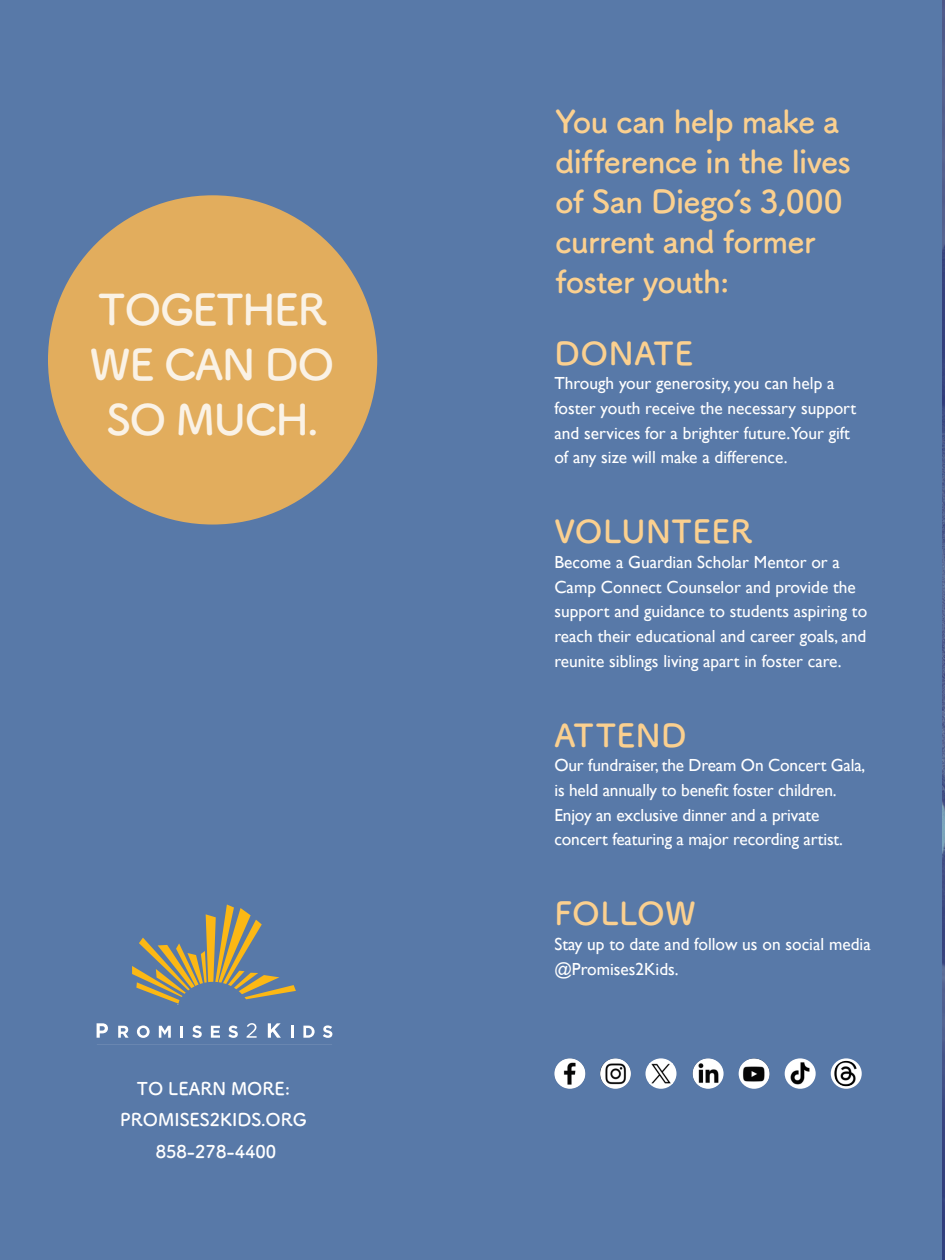
<style>
.page{position:relative;width:945px;height:1260px;background:#5879a8}
.page>*{position:absolute;margin:0;border:0;box-sizing:border-box;transform-origin:0 0}
.t1{font:700 42px/54.9px "Tsuku A Rd Gothic";letter-spacing:-.03em;color:#fff;text-align:center}
.t2{font:700 31.5px/40.1px "Tsuku A Rd Gothic";letter-spacing:-.025em;color:#fbd08f}
.t3{font:700 31.5px "Tsuku A Rd Gothic";letter-spacing:.01em;color:#fbd08f}
.t4{font:17.5px/24.7px "Gill Sans";color:#fff}
.t5{font:700 17.5px/31.5px "Tsuku A Rd Gothic";color:#fff;text-align:center}
</style>
<div class="page">
<svg style="left:132px;top:904px;width:164px;height:101px"></svg>
<svg style="left:97px;top:1023px;width:11px;height:15px"></svg>
<svg style="left:118px;top:1026px;width:11px;height:12px"></svg>
<svg style="left:137px;top:1026px;width:13px;height:12px"></svg>
<svg style="left:159px;top:1026px;width:12px;height:12px"></svg>
<svg style="left:181px;top:1026px;width:2px;height:12px"></svg>
<svg style="left:192px;top:1026px;width:10px;height:12px"></svg>
<svg style="left:211px;top:1026px;width:9px;height:12px"></svg>
<svg style="left:228px;top:1026px;width:10px;height:12px"></svg>
<svg style="left:247px;top:1023px;width:10px;height:15px"></svg>
<svg style="left:268px;top:1023px;width:13px;height:15px"></svg>
<svg style="left:291px;top:1026px;width:3px;height:12px"></svg>
<svg style="left:303px;top:1026px;width:12px;height:12px"></svg>
<svg style="left:323px;top:1025px;width:9px;height:13px"></svg>
<img style="left:554px;top:1058px;width:31px;height:31px;border-radius:15px">
<div style="left:646px;top:1058px;width:31px;height:31px;background:#fff;border-radius:50%"></div>
<img style="left:649px;top:1063px;width:24px;height:21px">
<img style="left:693px;top:1058px;width:31px;height:31px;border-radius:15px">
<img style="left:785px;top:1058px;width:31px;height:31px;border-radius:15px">
<img style="left:831px;top:1058px;width:31px;height:31px;border-radius:15px">
<img style="left:739px;top:1058px;width:31px;height:31px;border-radius:15px">
<img style="left:600px;top:1058px;width:31px;height:31px;border-radius:15px">
<div style="left:48px;top:195px;width:329px;height:330px;background:#e2ad5d;border-radius:50%"></div>
<img style="left:834px;top:1061px;width:25px;height:25px;border-radius:13px">
<h1 class="t1" style="left:91px;top:279px;width:245px">TOGETHER<br>WE CAN DO<br>SO MUCH.</h1>
<p class="t5" style="left:120px;top:1071px;width:188px">TO LEARN MORE:<br>PROMISES2KIDS.ORG</p>
<p class="t5" style="left:156px;top:1134px;width:122px">858-278-4400</p>
<p class="t2" style="left:555px;top:99px;width:297px">You can help make a difference in the lives of San Diego’s 3,000 current and former foster youth:</p>
<p class="t2" style="left:554px;top:331px;width:140px">DONATE</p>
<p class="t4" style="left:554px;top:371px;width:303px">Through your generosity, you can help a foster youth receive the necessary support and services for a brighter future.Your gift of any size will make a difference.</p>
<p class="t3" style="left:554px;top:507px;width:199px">VOLUNTEER</p>
<p class="t4" style="left:554px;top:550px;width:314px">Become a Guardian Scholar Mentor or a Camp Connect Counselor and provide the support and guidance to students aspiring to reach their educational and career goals, and reunite siblings living apart in foster care.</p>
<p class="t2" style="left:554px;top:713px;width:134px">ATTEND</p>
<p class="t4" style="left:554px;top:753px;width:313px">Our fundraiser, the Dream On Concert Gala, is held annually to benefit foster children.<br>Enjoy an exclusive dinner and a private concert featuring a major recording artist.</p>
<p class="t2" style="left:554px;top:892px;width:143px">FOLLOW</p>
<p class="t4" style="left:554px;top:932px;width:318px">Stay up to date and follow us on social media @Promises2Kids.</p>
</div>
